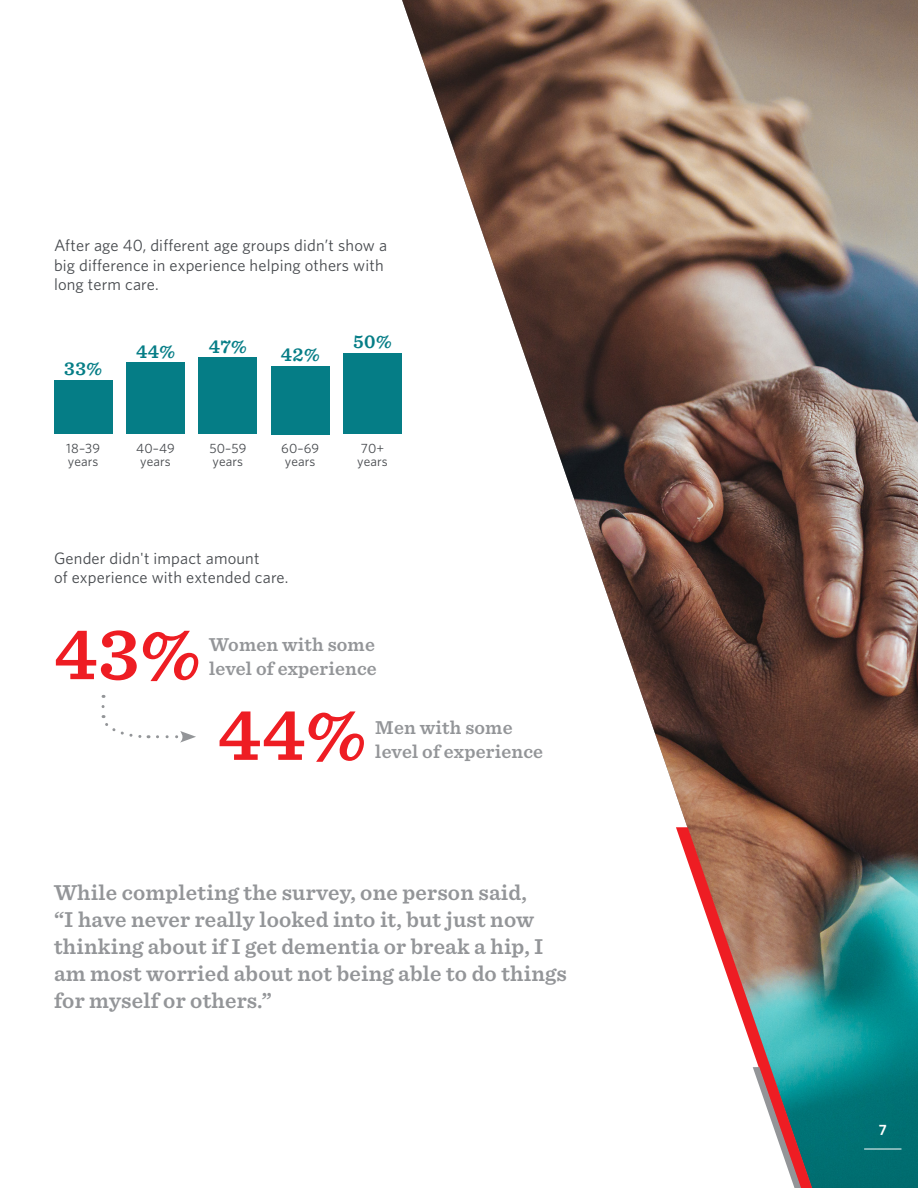
<style>
.page{position:relative;width:918px;height:1188px;background:#fff}
.page>*{position:absolute;margin:0;border:0;box-sizing:border-box;transform-origin:0 0}
.TA_Body{font:600 75px "Sentinel";color:#ee1d23}
.TA_Body-2{font:600 22.5px/27px "Sentinel";letter-spacing:.01em;color:#939598}
.TA_Body-3{font:600 19.5px "Sentinel";letter-spacing:.01em;color:#939598}
.TA_Intro{font:600 19.5px "Sentinel";letter-spacing:.02em;color:#057d86}
.TA_Body-4{font:16.5px/19.5px "Whitney";letter-spacing:.01em;color:#474a4e}
.TA_Page_Number{font:600 15px "Whitney";color:#fff}
.TA_Body-5{font:13.5px/13.5px "Whitney";letter-spacing:.01em;color:#474a4e}
</style>
<div class="page">
<img style="left:402px;top:0;width:516px;height:1188px">
<hr style="left:864px;top:1149px;width:38px;height:1px;background:#fff">
<div style="left:343px;top:353px;width:59px;height:81px;background:#057d86"></div>
<div style="left:271px;top:366px;width:58px;height:68px;background:#057d86"></div>
<div style="left:199px;top:358px;width:58px;height:76px;background:#057d86"></div>
<div style="left:126px;top:363px;width:59px;height:71px;background:#057d86"></div>
<div style="left:54px;top:381px;width:58px;height:53px;background:#057d86"></div>
<svg style="left:102px;top:706px;width:47px;height:33px"></svg>
<svg style="left:157px;top:731px;width:39px;height:12px"></svg>
<svg style="left:676px;top:827px;width:136px;height:361px"></svg>
<svg style="left:753px;top:1067px;width:48px;height:121px"></svg>
<p class="TA_Body-4" style="left:54px;top:235px;width:335px">After age 40, different age groups didn’t show a big difference in experience helping others with long term care.</p>
<p class="TA_Intro" style="left:64px;top:354px;width:39px">33%</p>
<p class="TA_Intro" style="left:136px;top:336px;width:41px">44%</p>
<p class="TA_Intro" style="left:209px;top:332px;width:40px">47%</p>
<p class="TA_Intro" style="left:281px;top:340px;width:40px">42%</p>
<p class="TA_Intro" style="left:353px;top:327px;width:40px">50%</p>
<p class="TA_Body-5" style="left:66px;top:441px;width:35px">18–39 years</p>
<p class="TA_Body-5" style="left:136px;top:441px;width:40px">40–49 years</p>
<p class="TA_Body-5" style="left:209px;top:441px;width:38px">50–59 years</p>
<p class="TA_Body-5" style="left:281px;top:441px;width:39px">60–69 years</p>
<p class="TA_Body-5" style="left:357px;top:441px;width:32px">70+ years</p>
<p class="TA_Body-4" style="left:54px;top:548px;width:236px">Gender didn't impact amount<br>of experience with extended care.</p>
<p class="TA_Body" style="left:54px;top:596px;width:148px">43%</p>
<p class="TA_Body-3" style="left:209px;top:630px;width:167px">Women with some</p>
<p class="TA_Body-3" style="left:209px;top:653px;width:169px">level of experience</p>
<p class="TA_Body" style="left:218px;top:677px;width:150px">44%</p>
<p class="TA_Body-3" style="left:375px;top:713px;width:139px">Men with some</p>
<p class="TA_Body-3" style="left:375px;top:736px;width:169px">level of experience</p>
<p class="TA_Body-2" style="left:54px;top:878px;width:514px">While completing the survey, one person said,<br>“I have never really looked into it, but just now thinking about if I get dementia or break a hip, I am most worried about not being able to do things for myself or others.”</p>
<p class="TA_Page_Number" style="left:879px;top:1120px;width:10px">7</p>
</div>
